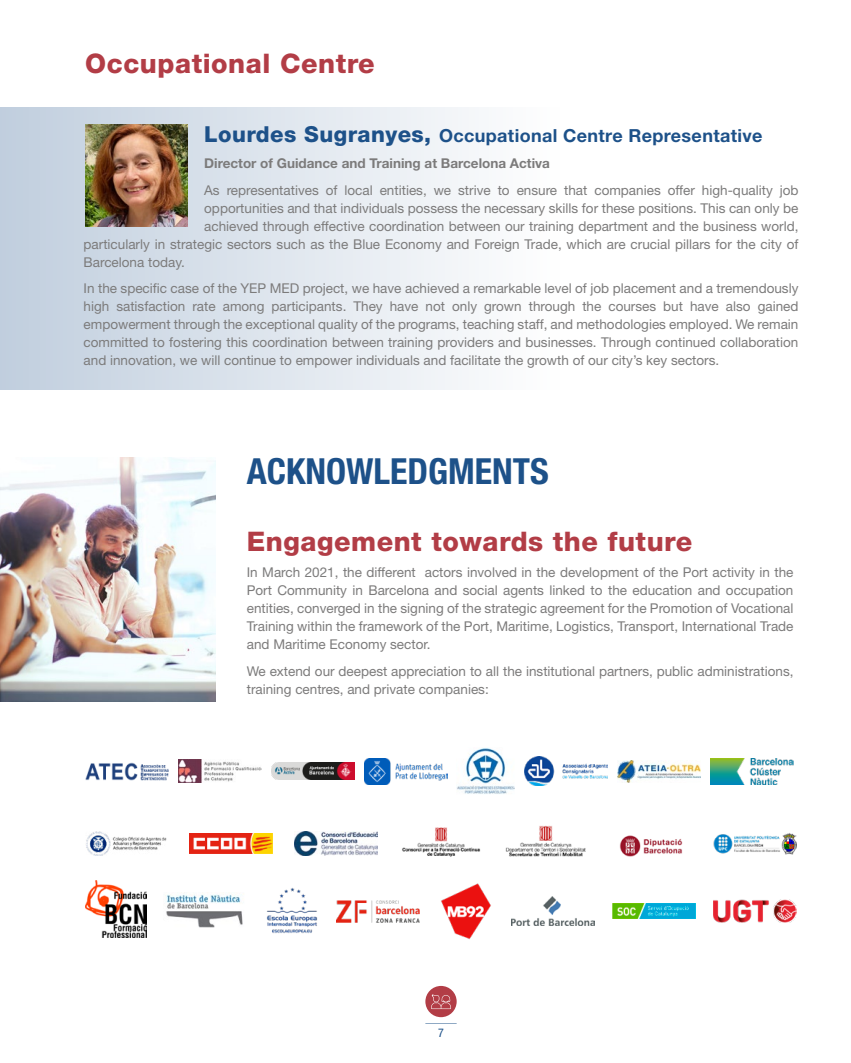
<style>
.page{position:relative;width:851px;height:1063px;background:#fff}
.page>*{position:absolute;margin:0;border:0;box-sizing:border-box;transform-origin:0 0}
.t1{font:700 condensed 36px "Helvetica Neue LT Std";color:#1d5189}
.t2{font:800 27px "Helvetica Neue LT Std";letter-spacing:.02em;color:#b23d46}
.t3{font:700 18px "Helvetica Neue LT Std";letter-spacing:.02em;color:#1d5189}
.t4{font:13.5px/18px "Helvetica Neue LT Std";color:#7c7b7b;text-align:justify}
.t5{font:700 13.5px "Helvetica Neue LT Std";color:#7c7b7b}
.t6{font:condensed 12px "Helvetica Neue LT Std";color:#1d5189}
.s1{font-weight:800;font-size:22.05px}
</style>
<div class="page">
<div style="left:425px;top:986px;width:31px;height:31px;background:#b23d46;border-radius:50%"></div>
<svg style="left:431px;top:994px;width:20px;height:15px"></svg>
<hr style="left:425px;top:1022px;width:31px;height:1px;background:#1d5189">
<img style="left:85px;top:762px;width:83px;height:18px">
<img style="left:86px;top:832px;width:81px;height:24px">
<img style="left:165px;top:892px;width:78px;height:36px">
<img style="left:178px;top:759px;width:83px;height:24px">
<img style="left:190px;top:834px;width:83px;height:20px">
<img style="left:267px;top:888px;width:51px;height:45px">
<img style="left:271px;top:762px;width:83px;height:18px">
<img style="left:294px;top:832px;width:83px;height:24px">
<img style="left:337px;top:900px;width:83px;height:22px">
<img style="left:364px;top:758px;width:83px;height:26px">
<img style="left:402px;top:827px;width:79px;height:30px">
<img style="left:441px;top:883px;width:50px;height:57px">
<img style="left:505px;top:825px;width:81px;height:32px">
<img style="left:511px;top:897px;width:83px;height:29px">
<img style="left:524px;top:756px;width:83px;height:30px">
<img style="left:619px;top:835px;width:64px;height:22px">
<img style="left:612px;top:904px;width:83px;height:15px">
<img style="left:617px;top:760px;width:83px;height:22px">
<img style="left:713px;top:833px;width:83px;height:22px">
<img style="left:713px;top:899px;width:83px;height:24px">
<img style="left:710px;top:758px;width:83px;height:26px">
<img style="left:85px;top:880px;width:61px;height:57px">
<img style="left:457px;top:748px;width:58px;height:46px">
<div style="left:0;top:107px;width:850px;height:283px;background:linear-gradient(to right,#c7d4e2,#fff)"></div>
<img style="left:85px;top:124px;width:102px;height:102px">
<img style="left:0;top:458px;width:216px;height:244px">
<h2 class="t2" style="left:85px;top:48px;width:291px">Occupational Centre</h2>
<h3 class="t3" style="left:204px;top:124px;width:559px"><span class="s1">Lourdes Sugranyes,</span> Occupational Centre Representative</h3>
<p class="t5" style="left:204px;top:155px;width:347px">Director of Guidance and Training at Barcelona Activa</p>
<p class="t4" style="left:204px;top:181px;width:595px">As representatives of local entities, we strive to ensure that companies offer high-quality job</p>
<p class="t4" style="left:204px;top:199px;width:595px">opportunities and that individuals possess the necessary skills for these positions. This can only be</p>
<p class="t4" style="left:204px;top:217px;width:595px">achieved through effective coordination between our training department and the business world,</p>
<p class="t4" style="left:84px;top:235px;width:716px">particularly in strategic sectors such as the Blue Economy and Foreign Trade, which are crucial pillars for the city of</p>
<p class="t4" style="left:84px;top:253px;width:103px">Barcelona today.</p>
<p class="t4" style="left:84px;top:279px;width:716px">In the specific case of the YEP MED project, we have achieved a remarkable level of job placement and a tremendously high satisfaction rate among participants. They have not only grown through the courses but have also gained empowerment through the exceptional quality of the programs, teaching staff, and methodologies employed. We remain committed to fostering this coordination between training providers and businesses. Through continued collaboration and innovation, we will continue to empower individuals and facilitate the growth of our city’s key sectors.</p>
<h1 class="t1" style="left:247px;top:449px;width:303px">ACKNOWLEDGMENTS</h1>
<h2 class="t2" style="left:247px;top:525px;width:447px">Engagement towards the future</h2>
<p class="t4" style="left:247px;top:563px;width:548px">In March 2021, the different actors involved in the development of the Port activity in the Port Community in Barcelona and social agents linked to the education and occupation entities, converged in the signing of the strategic agreement for the Promotion of Vocational Training within the framework of the Port, Maritime, Logistics, Transport, International Trade and Maritime Economy sector.</p>
<p class="t4" style="left:247px;top:662px;width:548px">We extend our deepest appreciation to all the institutional partners, public administrations, training centres, and private companies:</p>
<p class="t6" style="left:438px;top:1026px;width:7px">7</p>
</div>
